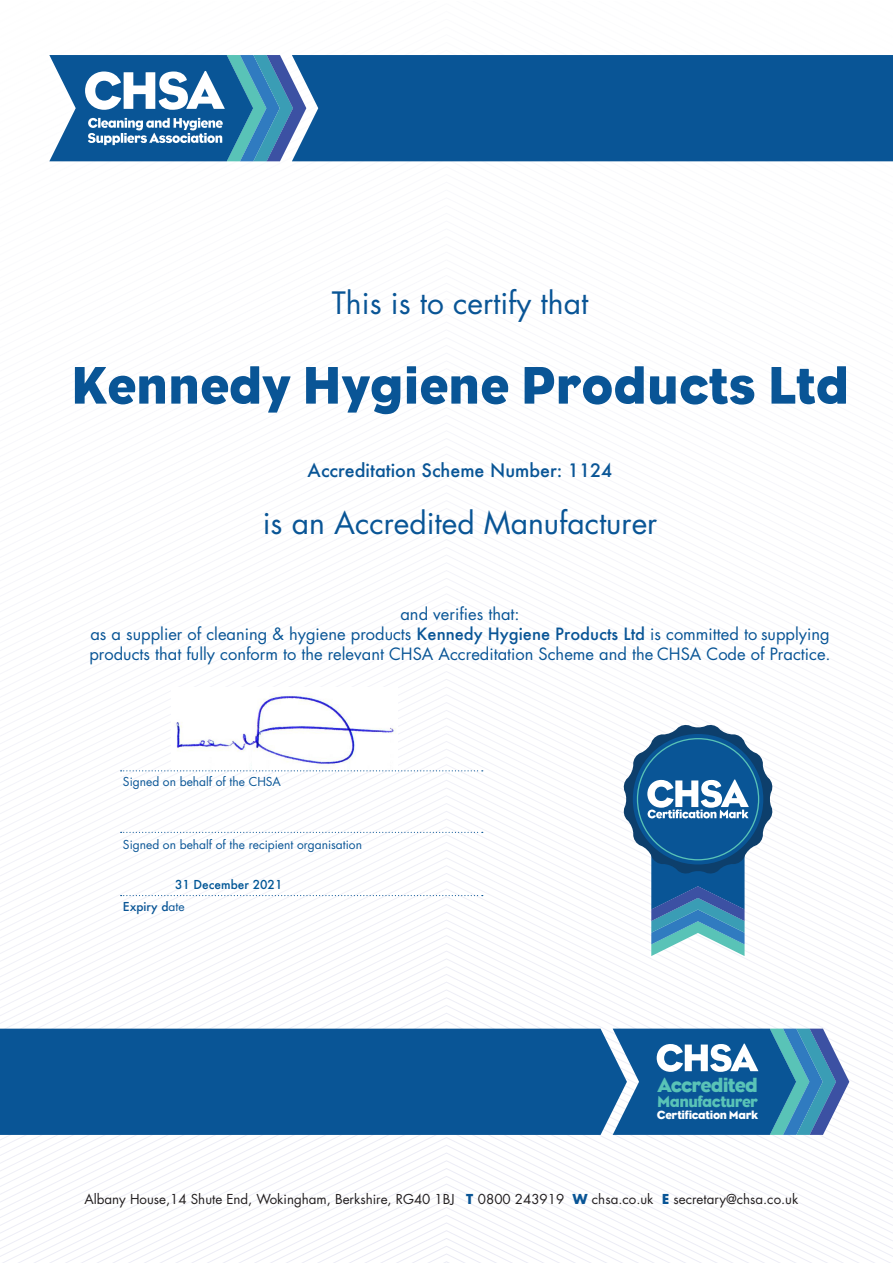
<style>
.page{position:relative;width:893px;height:1263px;background:#fff}
.page>*{position:absolute;margin:0;border:0;box-sizing:border-box;transform-origin:0 0}
.t1{font:54px "Bureau Eagle";color:#095596}
.t2{font:30px "Futura";color:#095596}
.t3{font:20.55px "Eagle";letter-spacing:-.04em;color:#59c3b7}
.t4{font:500 18px "Futura";color:#095596}
.t5{font:16.5px/20px "Futura";color:#095596;text-align:center}
.t6{font:16.2px "Eagle";letter-spacing:-.035em;color:#59c3b7}
.t7{font:13.35px "Futura";color:#231f20}
.t8{font:12.15px "Eagle";letter-spacing:-.02em;color:#fff}
.t9{font:12px "Futura";color:#095596}
.t10{font:500 12px "Futura";color:#005696}
.t11{font:500 12px "Futura";color:#095596}
.s1{font-weight:500}
.s2{font-weight:400}
.s3{font-weight:700;color:#095596}
</style>
<div class="page">
<svg style="left:0;top:1136px;width:892px;height:8px"></svg>
<svg style="left:0;top:1144px;width:891px;height:8px"></svg>
<svg style="left:0;top:1152px;width:892px;height:8px"></svg>
<svg style="left:0;top:1160px;width:892px;height:7px"></svg>
<svg style="left:0;top:1167px;width:892px;height:95px"></svg>
<svg style="left:10px;top:1175px;width:873px;height:87px"></svg>
<svg style="left:26px;top:1183px;width:841px;height:79px"></svg>
<svg style="left:42px;top:1191px;width:809px;height:71px"></svg>
<svg style="left:57px;top:1198px;width:778px;height:64px"></svg>
<svg style="left:73px;top:1206px;width:747px;height:56px"></svg>
<div style="left:306px;top:55px;width:587px;height:106px;background:#095596"></div>
<svg style="left:49px;top:55px;width:257px;height:106px"></svg>
<svg style="left:613px;top:1028px;width:236px;height:107px;background:#397aac"></svg>
<div style="left:0;top:1029px;width:627px;height:106px;background:#095596"></div>
<svg style="left:623px;top:724px;width:150px;height:232px"></svg>
<svg style="left:121px;top:770px;width:362px;height:1px"></svg>
<svg style="left:121px;top:832px;width:362px;height:1px"></svg>
<svg style="left:121px;top:895px;width:362px;height:1px"></svg>
<img style="left:176px;top:694px;width:220px;height:74px">
<h2 class="t2" style="left:332px;top:283px;width:258px">This is to certify that</h2>
<h1 class="t1" style="left:71px;top:354px;width:780px">Kennedy Hygiene Products Ltd</h1>
<p class="t4" style="left:308px;top:458px;width:306px">Accreditation Scheme Number: 1124</p>
<h2 class="t2" style="left:263px;top:504px;width:396px">is an Accredited Manufacturer</h2>
<p class="t5" style="left:89px;top:604px;width:743px">and verifies that:<br>as a supplier of cleaning &amp; hygiene products <span class="s1">Kennedy Hygiene Products Ltd</span> is committed to supplying products that fully conform to the relevant CHSA Accreditation Scheme and the CHSA Code of Practice.</p>
<p class="t9" style="left:123px;top:773px;width:160px">Signed on behalf of the CHSA</p>
<p class="t9" style="left:123px;top:836px;width:241px">Signed on behalf of the recipient organisation</p>
<p class="t10" style="left:175px;top:876px;width:109px">31 December 2021</p>
<p class="t11" style="left:123px;top:898px;width:63px">Expiry d<span class="s2">ate</span></p>
<p class="t3" style="left:657px;top:1073px;width:102px">Accredited</p>
<p class="t6" style="left:657px;top:1092px;width:102px">Manufacturer</p>
<p class="t8" style="left:657px;top:1107px;width:103px">Certification Mark</p>
<p class="t7" style="left:84px;top:1191px;width:715px">Albany House,14 Shute End, Wokingham, Berkshire, RG40 1BJ <span class="s3">T</span> 0800 243919 <span class="s3">W</span> chsa.co.uk <span class="s3">E</span> secretary@chsa.co.uk</p>
</div>
